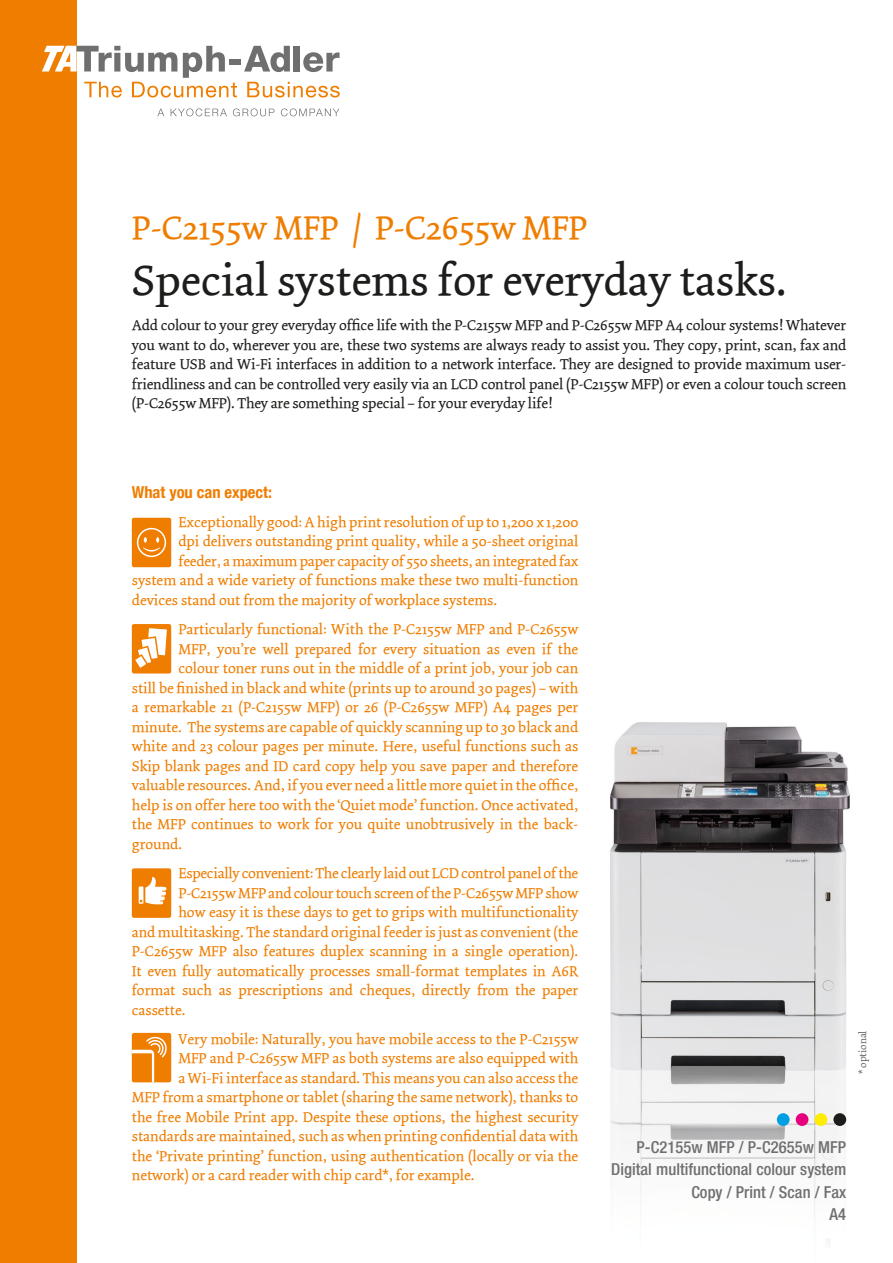
<style>
.page{position:relative;width:893px;height:1263px;background:#fff}
.page>*{position:absolute;margin:0;border:0;box-sizing:border-box;transform-origin:0 0}
.t1{font:45px "Dolly Roman";color:#1d1d1b}
.t2{font:34.5px "Dolly Roman";color:#ef7d00}
.t3{font:500 condensed 16.5px/22.5px "Helvetica Neue LT Com";letter-spacing:.005em;color:#706f6f;text-align:right}
.t4{font:700 condensed 16.5px "Helvetica Neue LT Com";color:#ef7d00}
.t5{font:15px "Dolly Roman";color:#ef7d00}
.t6{font:15px/19.5px "Dolly Roman";letter-spacing:-.01em;color:#1d1d1b;text-align:justify}
.t7{font:10.5px "Dolly Roman";color:#706f6f}
</style>
<div class="page">
<img style="left:610px;top:722px;width:240px;height:522px">
<div style="left:0;top:0;width:77px;height:1263px;background:#ef7d00"></div>
<div style="left:229px;top:59px;width:12px;height:5px;background:#706f6f"></div>
<svg style="left:244px;top:46px;width:46px;height:26px"></svg>
<div style="left:294px;top:46px;width:6px;height:26px;background:#706f6f"></div>
<svg style="left:303px;top:52px;width:37px;height:20px"></svg>
<svg style="left:42px;top:46px;width:195px;height:52px"></svg>
<svg style="left:247px;top:82px;width:93px;height:16px"></svg>
<svg style="left:157px;top:109px;width:7px;height:7px"></svg>
<svg style="left:171px;top:108px;width:56px;height:8px"></svg>
<svg style="left:233px;top:108px;width:41px;height:8px"></svg>
<svg style="left:281px;top:108px;width:58px;height:8px"></svg>
<div style="left:132px;top:624px;width:39px;height:49px;background:#ef7d00;border-radius:2px"></div>
<svg style="left:135px;top:628px;width:32px;height:40px"></svg>
<div style="left:132px;top:518px;width:39px;height:49px;background:#ef7d00;border-radius:2px"></div>
<div style="left:137px;top:528px;width:29px;height:29px;border:2px solid #fff;border-radius:50%"></div>
<svg style="left:143px;top:537px;width:17px;height:14px"></svg>
<div style="left:132px;top:1033px;width:39px;height:49px;background:#ef7d00;border-radius:2px"></div>
<svg style="left:132px;top:1036px;width:35px;height:46px"></svg>
<div style="left:132px;top:868px;width:39px;height:50px;background:#ef7d00;border-radius:2px"></div>
<svg style="left:139px;top:877px;width:27px;height:27px"></svg>
<div style="left:833px;top:1113px;width:13px;height:13px;background:#1d1d1b;border-radius:50%"></div>
<div style="left:815px;top:1113px;width:12px;height:13px;background:#ffed00;border-radius:50%"></div>
<div style="left:777px;top:1113px;width:13px;height:13px;background:#009fe3;border-radius:50%"></div>
<div style="left:796px;top:1113px;width:12px;height:13px;background:#e6007d;border-radius:50%"></div>
<h2 class="t2" style="left:132px;top:207px;width:457px">P-C2155w MFP / P-C2655w MFP</h2>
<h1 class="t1" style="left:132px;top:254px;width:657px">Special systems for everyday tasks.</h1>
<p class="t6" style="left:132px;top:316px;width:716px">Add colour to your grey everyday office life with the P-C2155w MFP and P-C2655w MFP A4 colour systems! Whatever you want to do, wherever you are, these two systems are always ready to assist you. They copy, print, scan, fax and feature USB and Wi-Fi interfaces in addition to a network interface. They are designed to provide maximum user&shy;friendliness and can be controlled very easily via an LCD control panel (P-C2155w MFP) or even a colour touch screen (P-C2655w MFP). They are something special – for your everyday life!</p>
<p class="t4" style="left:132px;top:482px;width:142px">What you can expect:</p>
<p class="t5" style="left:178px;top:513px;width:401px">Exceptionally good: A high print resolution of up to 1,200 x 1,200</p>
<p class="t5" style="left:178px;top:533px;width:401px">dpi delivers outstanding print quality, while a 50-sheet original</p>
<p class="t5" style="left:178px;top:552px;width:401px">feeder, a maximum paper capacity of 550 sheets, an integrated fax</p>
<p class="t5" style="left:132px;top:572px;width:448px">system and a wide variety of functions make these two multi-function</p>
<p class="t5" style="left:132px;top:591px;width:367px">devices stand out from the majority of workplace systems.</p>
<p class="t5" style="left:178px;top:620px;width:401px">Particularly functional: With the P-C2155w MFP and P-C2655w</p>
<p class="t5" style="left:178px;top:640px;width:401px">MFP, you’re well prepared for every situation as even if the</p>
<p class="t5" style="left:178px;top:659px;width:401px">colour toner runs out in the middle of a print job, your job can</p>
<p class="t5" style="left:132px;top:679px;width:448px">still be finished in black and white (prints up to around 30 pages) – with</p>
<p class="t5" style="left:132px;top:698px;width:448px">a remarkable 21 (P-C2155w MFP) or 26 (P-C2655w MFP) A4 pages per</p>
<p class="t5" style="left:132px;top:718px;width:448px">minute. The systems are capable of quickly scanning up to 30 black and</p>
<p class="t5" style="left:132px;top:737px;width:448px">white and 23 colour pages per minute. Here, useful functions such as</p>
<p class="t5" style="left:132px;top:757px;width:448px">Skip blank pages and ID card copy help you save paper and therefore</p>
<p class="t5" style="left:132px;top:776px;width:448px">valuable resources. And, if you ever need a little more quiet in the office,</p>
<p class="t5" style="left:132px;top:796px;width:448px">help is on offer here too with the ‘Quiet mode’ function. Once activated,</p>
<p class="t5" style="left:132px;top:815px;width:448px">the MFP continues to work for you quite unobtrusively in the back-</p>
<p class="t5" style="left:132px;top:835px;width:52px">ground.</p>
<p class="t5" style="left:178px;top:864px;width:401px">Especially convenient: The clearly laid out LCD control panel of the</p>
<p class="t5" style="left:178px;top:884px;width:401px">P-C2155w MFP and colour touch screen of the P-C2655w MFP show</p>
<p class="t5" style="left:178px;top:903px;width:401px">how easy it is these days to get to grips with multifunctionality</p>
<p class="t5" style="left:132px;top:923px;width:448px">and multitasking. The standard original feeder is just as convenient (the</p>
<p class="t5" style="left:132px;top:942px;width:448px">P-C2655w MFP also features duplex scanning in a single operation).</p>
<p class="t5" style="left:132px;top:962px;width:448px">It even fully automatically processes small-format templates in A6R</p>
<p class="t5" style="left:132px;top:981px;width:448px">format such as prescriptions and cheques, directly from the paper</p>
<p class="t5" style="left:132px;top:1001px;width:55px">cassette.</p>
<p class="t5" style="left:178px;top:1030px;width:401px">Very mobile: Naturally, you have mobile access to the P-C2155w</p>
<p class="t5" style="left:178px;top:1049px;width:401px">MFP and P-C2655w MFP as both systems are also equipped with</p>
<p class="t5" style="left:178px;top:1069px;width:401px">a Wi-Fi interface as standard. This means you can also access the</p>
<p class="t5" style="left:132px;top:1088px;width:448px">MFP from a smartphone or tablet (sharing the same network), thanks to</p>
<p class="t5" style="left:132px;top:1108px;width:448px">the free Mobile Print app. Despite these options, the highest security</p>
<p class="t5" style="left:132px;top:1127px;width:448px">standards are maintained, such as when printing confidential data with</p>
<p class="t5" style="left:132px;top:1147px;width:448px">the ‘Private printing’ function, using authentication (locally or via the</p>
<p class="t5" style="left:132px;top:1166px;width:344px">network) or a card reader with chip card*, for example.</p>
<p class="t7" style="left:856px;top:1074px;width:45px;rotate:-90deg">* optional</p>
<p class="t3" style="left:611px;top:1136px;width:237px">P-C2155w MFP / P-C2655w MFP<br>Digital multifunctional colour system<br>Copy / Print / Scan / Fax<br>A4</p>
</div>
